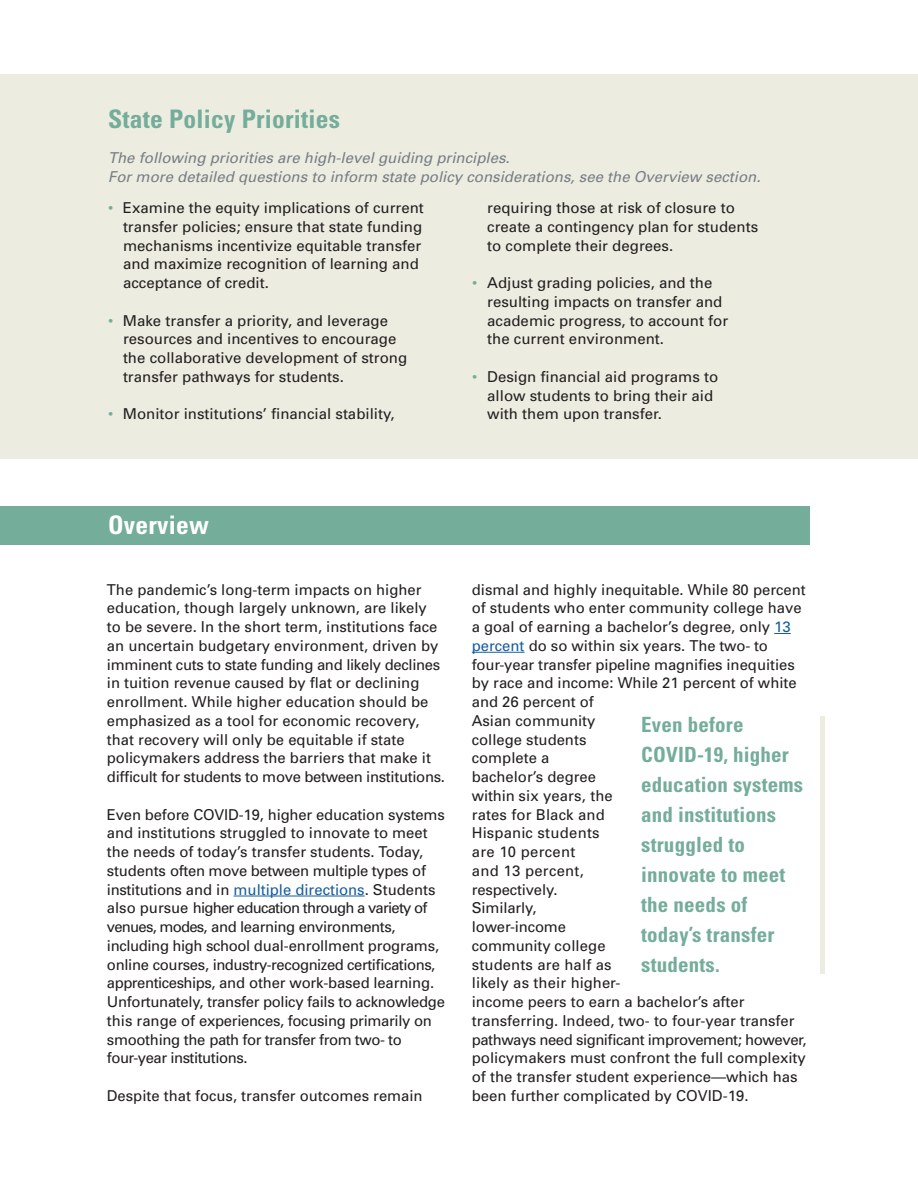
<style>
.page{position:relative;width:918px;height:1188px;background:#fff}
.page>*{position:absolute;margin:0;border:0;box-sizing:border-box;transform-origin:0 0}
.t1{font:700 condensed 25.5px "Univers";letter-spacing:.01em;color:#74ad99}
.t2{font:700 condensed 25.5px "Univers";letter-spacing:.01em;color:#fff}
.t3{font:700 condensed 21px/30px "Univers";letter-spacing:.01em;color:#74ad99}
.t4{font:15px/18.8px "Univers";color:#231f20}
.t5{font:15px/18.8px "Univers";letter-spacing:-.02em;color:#231f20}
.t6{font:italic 15px "Univers";color:#767f84}
.s1{color:#74ad99}
.s2{color:#175d9e}
</style>
<div class="page">
<div style="left:0;top:74px;width:918px;height:385px;background:#edece1"></div>
<div style="left:0;top:506px;width:810px;height:39px;background:#74ad99"></div>
<hr style="left:234px;top:896px;width:131px;height:1px;background:#175d9e">
<svg style="left:774px;top:633px;width:17px;height:1px"></svg>
<hr style="left:472px;top:652px;width:53px;height:1px;background:#175d9e">
<div style="left:820px;top:717px;width:5px;height:257px;background:#edece1"></div>
<p class="t1" style="left:108px;top:103px;width:234px">State Policy Priorities</p>
<p class="t6" style="left:108px;top:149px;width:403px">The following priorities are high-level guiding principles.</p>
<p class="t6" style="left:108px;top:168px;width:654px">For more detailed questions to inform state policy considerations, see the Overview section.</p>
<p class="t4" style="left:123px;top:199px;width:302px;text-indent:-15px"><span class="s1">•</span> Examine the equity implications of current transfer policies; ensure that state funding mechanisms incentivize equitable transfer and maximize recognition of learning and acceptance of credit.</p>
<p class="t4" style="left:123px;top:311px;width:275px;text-indent:-15px"><span class="s1">•</span> Make transfer a priority, and leverage resources and incentives to encourage</p>
<p class="t4" style="left:123px;top:349px;width:286px">the collaborative development of strong transfer pathways for students.</p>
<p class="t4" style="left:108px;top:405px;width:288px"><span class="s1">•</span> Monitor institutions’ financial stability,</p>
<p class="t4" style="left:487px;top:199px;width:249px">requiring those at risk of closure to</p>
<p class="t4" style="left:487px;top:217px;width:272px">create a contingency plan for students</p>
<p class="t4" style="left:487px;top:236px;width:187px">to complete their degrees.</p>
<p class="t4" style="left:472px;top:274px;width:242px"><span class="s1">•</span> Adjust grading policies, and the</p>
<p class="t4" style="left:487px;top:292px;width:242px">resulting impacts on transfer and academic progress, to account for</p>
<p class="t4" style="left:487px;top:330px;width:178px">the current environment.</p>
<p class="t4" style="left:472px;top:367px;width:247px"><span class="s1">•</span> Design financial aid programs to</p>
<p class="t4" style="left:487px;top:386px;width:227px">allow students to bring their aid</p>
<p class="t4" style="left:487px;top:405px;width:176px">with them upon transfer.</p>
<p class="t2" style="left:108px;top:510px;width:102px">Overview</p>
<p class="t4" style="left:107px;top:580px;width:321px">The pandemic’s long-term impacts on higher education, though largely unknown, are likely</p>
<p class="t4" style="left:107px;top:617px;width:340px">to be severe. In the short term, institutions face an uncertain budgetary environment, driven by imminent cuts to state funding and likely declines in tuition revenue caused by flat or declining enrollment. While higher education should be emphasized as a tool for economic recovery, that recovery will only be equitable if state policymakers address the barriers that make it difficult for students to move between institutions.</p>
<p class="t5" style="left:107px;top:805px;width:340px">Even before COVID-19, higher education systems and institutions struggled to innovate to meet the needs of today’s transfer students. Today, students often move between multiple types of institutions and in <span class="s2">multiple directions</span>. Students also pursue higher education through a variety of venues, modes, and learning environments, including high school dual-enrollment programs, online courses, industry-recognized certifications, apprenticeships, and other work-based learning.<br>Unfortunately, transfer policy fails to acknowledge this range of experiences, focusing primarily on smoothing the path for transfer from two- to four-year institutions.</p>
<p class="t4" style="left:107px;top:1086px;width:317px">Despite that focus, transfer outcomes remain</p>
<p class="t4" style="left:472px;top:580px;width:335px">dismal and highly inequitable. While 80 percent of students who enter community college have a goal of earning a bachelor’s degree, only <span class="s2">13 percent</span> do so within six years. The two- to four-year transfer pipeline magnifies inequities by race and income: While 21 percent of white and 26 percent of<br>Asian community<br>college students<br>complete a<br>bachelor’s degree<br>within six years, the<br>rates for Black and<br>Hispanic students<br>are 10 percent</p>
<p class="t4" style="left:472px;top:861px;width:114px">and 13 percent, respectively.<br>Similarly,</p>
<p class="t4" style="left:472px;top:917px;width:336px">lower-income<br>community college<br>students are half as<br>likely as their higher-<br>income peers to earn a bachelor’s after transferring. Indeed, two- to four-year transfer pathways need significant improvement; however, policymakers must confront the full complexity of the transfer student experience—which has been further complicated by COVID-19.</p>
<p class="t3" style="left:641px;top:709px;width:163px">Even before<br>COVID-19, higher education systems and institutions struggled to innovate to meet the needs of today’s transfer students.</p>
</div>
